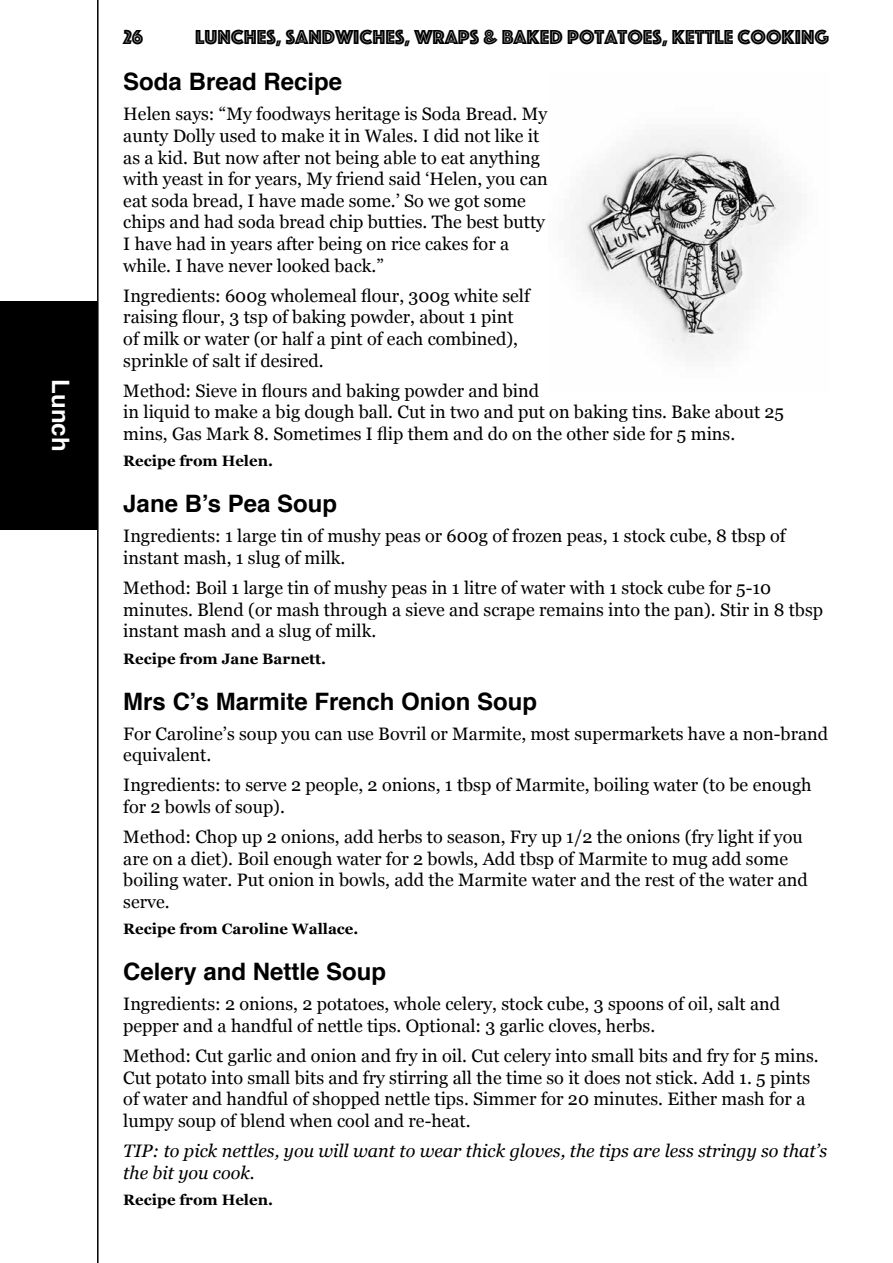
<style>
.page{position:relative;width:893px;height:1263px;background:#fff}
.page>*{position:absolute;margin:0;border:0;box-sizing:border-box;transform-origin:0 0}
.t1{font:700 24px "Helvetica";color:#000}
.t2{font:700 24px "Helvetica";color:#fff}
.t3{font:21px "Phosphate Inline";color:#000}
.t4{font:18px/21.6px "Georgia";color:#000}
.t5{font:italic 18px/21.6px "Georgia";color:#000}
.t6{font:700 15px "Georgia";color:#000}
</style>
<div class="page">
<img style="left:575px;top:135px;width:215px;height:223px">
<div style="left:0;top:301px;width:98px;height:229px;background:#000"></div>
<hr style="left:97px;top:0;width:2px;height:1263px;background:#000">
<h1 class="t2" style="left:80px;top:379px;width:73px;rotate:90deg">Lunch</h1>
<p class="t3" style="left:123px;top:22px;width:22px">26</p>
<p class="t3" style="left:195px;top:22px;width:635px">LUNCHES, SANDWICHES, WRAPS &amp; BAKED POTATOES, KETTLE COOKING</p>
<h1 class="t1" style="left:123px;top:62px;width:220px">Soda Bread Recipe</h1>
<p class="t4" style="left:123px;top:103px;width:426px">Helen says: “My foodways heritage is Soda Bread. My aunty Dolly used to make it in Wales. I did not like it as a kid. But now after not being able to eat anything with yeast in for years, My friend said ‘Helen, you can eat soda bread, I have made some.’ So we got some chips and had soda bread chip butties. The best butty I have had in years after being on rice cakes for a while. I have never looked back.”</p>
<p class="t4" style="left:123px;top:284px;width:408px">Ingredients: 600g wholemeal flour, 300g white self raising flour, 3 tsp of baking powder, about 1 pint of milk or water (or half a pint of each combined), sprinkle of salt if desired.</p>
<p class="t4" style="left:123px;top:379px;width:662px">Method: Sieve in flours and baking powder and bind<br>in liquid to make a big dough ball. Cut in two and put on baking tins. Bake about 25 mins, Gas Mark 8. Sometimes I flip them and do on the other side for 5 mins.</p>
<p class="t6" style="left:123px;top:450px;width:151px">Recipe from Helen.</p>
<h1 class="t1" style="left:123px;top:484px;width:215px">Jane B’s Pea Soup</h1>
<p class="t4" style="left:123px;top:524px;width:664px">Ingredients: 1 large tin of mushy peas or 600g of frozen peas, 1 stock cube, 8 tbsp of instant mash, 1 slug of milk.</p>
<p class="t4" style="left:123px;top:576px;width:701px">Method: Boil 1 large tin of mushy peas in 1 litre of water with 1 stock cube for 5-10 minutes. Blend (or mash through a sieve and scrape remains into the pan). Stir in 8 tbsp instant mash and a slug of milk.</p>
<p class="t6" style="left:123px;top:647px;width:204px">Recipe from Jane Barnett.</p>
<h1 class="t1" style="left:123px;top:682px;width:415px">Mrs C’s Marmite French Onion Soup</h1>
<p class="t4" style="left:123px;top:722px;width:706px">For Caroline’s soup you can use Bovril or Marmite, most supermarkets have a non-brand equivalent.</p>
<p class="t4" style="left:123px;top:773px;width:690px">Ingredients: to serve 2 people, 2 onions, 1 tbsp of Marmite, boiling water (to be enough for 2 bowls of soup).</p>
<p class="t4" style="left:123px;top:825px;width:686px">Method: Chop up 2 onions, add herbs to season, Fry up 1/2 the onions (fry light if you are on a diet). Boil enough water for 2 bowls, Add tbsp of Marmite to mug add some boiling water. Put onion in bowls, add the Marmite water and the rest of the water and serve.</p>
<p class="t6" style="left:123px;top:918px;width:237px">Recipe from Caroline Wallace.</p>
<h1 class="t1" style="left:123px;top:952px;width:264px">Celery and Nettle Soup</h1>
<p class="t4" style="left:123px;top:992px;width:658px">Ingredients: 2 onions, 2 potatoes, whole celery, stock cube, 3 spoons of oil, salt and pepper and a handful of nettle tips. Optional: 3 garlic cloves, herbs.</p>
<p class="t4" style="left:123px;top:1044px;width:697px">Method: Cut garlic and onion and fry in oil. Cut celery into small bits and fry for 5 mins.<br>Cut potato into small bits and fry stirring all the time so it does not stick. Add 1. 5 pints of water and handful of shopped nettle tips. Simmer for 20 minutes. Either mash for a lumpy soup of blend when cool and re-heat.</p>
<p class="t5" style="left:123px;top:1139px;width:705px">TIP: to pick nettles, you will want to wear thick gloves, the tips are less stringy so that’s the bit you cook.</p>
<p class="t6" style="left:123px;top:1188px;width:151px">Recipe from Helen.</p>
</div>
